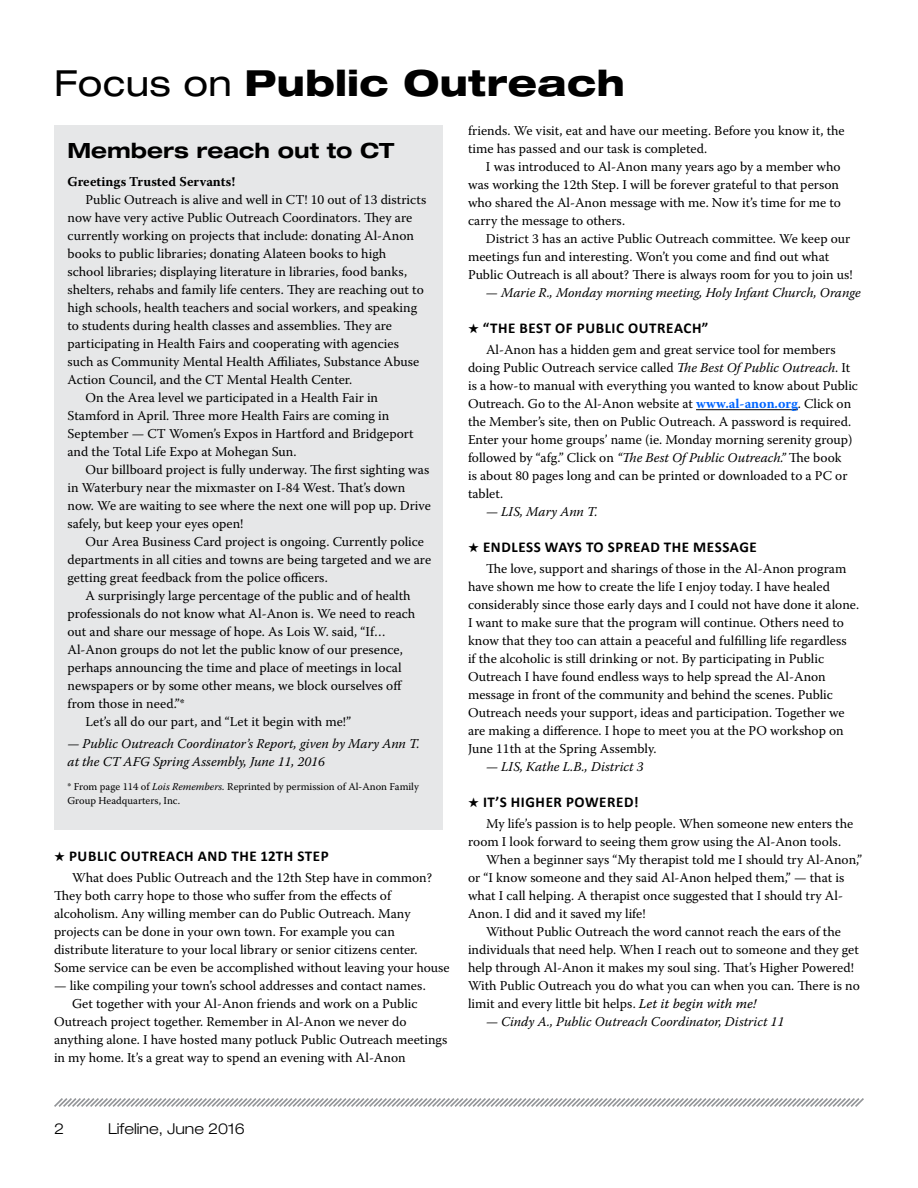
<style>
.page{position:relative;width:918px;height:1188px;background:#fff}
.page>*{position:absolute;margin:0;border:0;box-sizing:border-box;transform-origin:0 0}
.t1{font:800 expanded 36px "Helvetica Neue";letter-spacing:.01em;color:#000}
.t2{font:700 expanded 21px "Helvetica Neue";color:#000}
.t3{font:700 15px "Calibri";letter-spacing:.04em;color:#000}
.t4{font:300 expanded 15px "Helvetica Neue";color:#000}
.t5{font:13.5px/18px "Warnock Pro";color:#000}
.t6{font:italic 13.5px/18px "Warnock Pro";color:#000}
.t7{font:700 13.5px "Warnock Pro";color:#000}
.t8{font:10.5px/13.5px "Warnock Pro";color:#000}
.s1{font-weight:400}
.s2{font-style:italic}
.s3{font-weight:700;color:#06f}
.s4{font-family:"Warnock Pro It Capt"}
</style>
<div class="page">
<svg style="left:54px;top:1098px;width:810px;height:9px"></svg>
<div style="left:54px;top:125px;width:389px;height:705px;background:#e6e7e8"></div>
<hr style="left:696px;top:409px;width:102px;height:1px;background:#000">
<h1 class="t1" style="left:54px;top:60px;width:572px"><span class="s1">Focus on</span> Public Outreach</h1>
<h2 class="t2" style="left:68px;top:137px;width:328px">Members reach out to CT</h2>
<p class="t7" style="left:68px;top:173px;width:169px">Greetings Trusted Servants!</p>
<p class="t5" style="left:85px;top:190px;width:342px">Public Outreach is alive and well in CT! 10 out of 13 districts</p>
<p class="t5" style="left:68px;top:208px;width:346px">now have very active Public Outreach Coordinators. They are</p>
<p class="t5" style="left:68px;top:226px;width:348px">currently working on projects that include: donating Al-Anon</p>
<p class="t5" style="left:68px;top:244px;width:320px">books to public libraries; donating Alateen books to high</p>
<p class="t5" style="left:68px;top:262px;width:341px">school libraries; displaying literature in libraries, food banks,</p>
<p class="t5" style="left:68px;top:280px;width:358px">shelters, rehabs and family life centers. They are reaching out to</p>
<p class="t5" style="left:68px;top:298px;width:351px">high schools, health teachers and social workers, and speaking</p>
<p class="t5" style="left:68px;top:316px;width:326px">to students during health classes and assemblies. They are</p>
<p class="t5" style="left:68px;top:334px;width:333px">participating in Health Fairs and cooperating with agencies</p>
<p class="t5" style="left:68px;top:352px;width:353px">such as Community Mental Health Affiliates, Substance Abuse</p>
<p class="t5" style="left:68px;top:370px;width:286px">Action Council, and the CT Mental Health Center.</p>
<p class="t5" style="left:85px;top:388px;width:294px">On the Area level we participated in a Health Fair in</p>
<p class="t5" style="left:68px;top:406px;width:323px">Stamford in April. Three more Health Fairs are coming in</p>
<p class="t5" style="left:68px;top:424px;width:348px">September — CT Women’s Expos in Hartford and Bridgeport</p>
<p class="t5" style="left:68px;top:442px;width:231px">and the Total Life Expo at Mohegan Sun.</p>
<p class="t5" style="left:85px;top:460px;width:345px">Our billboard project is fully underway. The first sighting was</p>
<p class="t5" style="left:68px;top:478px;width:340px">in Waterbury near the mixmaster on I-84 West. That’s down</p>
<p class="t5" style="left:68px;top:496px;width:365px">now. We are waiting to see where the next one will pop up. Drive</p>
<p class="t5" style="left:68px;top:514px;width:177px">safely, but keep your eyes open!</p>
<p class="t5" style="left:85px;top:532px;width:340px">Our Area Business Card project is ongoing. Currently police</p>
<p class="t5" style="left:68px;top:550px;width:365px">departments in all cities and towns are being targeted and we are</p>
<p class="t5" style="left:68px;top:568px;width:262px">getting great feedback from the police officers.</p>
<p class="t5" style="left:85px;top:586px;width:327px">A surprisingly large percentage of the public and of health</p>
<p class="t5" style="left:68px;top:604px;width:349px">professionals do not know what Al-Anon is. We need to reach</p>
<p class="t5" style="left:68px;top:622px;width:320px">out and share our message of hope. As Lois W. said, “If…</p>
<p class="t5" style="left:68px;top:640px;width:337px">Al-Anon groups do not let the public know of our presence,</p>
<p class="t5" style="left:68px;top:658px;width:336px">perhaps announcing the time and place of meetings in local</p>
<p class="t5" style="left:68px;top:676px;width:336px">newspapers or by some other means, we block ourselves off</p>
<p class="t5" style="left:68px;top:694px;width:119px">from those in need.”*</p>
<p class="t5" style="left:85px;top:712px;width:267px">Let’s all do our part, and “Let it begin with me!”</p>
<p class="t6" style="left:68px;top:734px;width:354px">— Public Outreach Coordinator’s Report, given by Mary Ann T. at the CT AFG Spring Assembly, June 11, 2016</p>
<p class="t8" style="left:68px;top:780px;width:353px">* From page 114 of <span class="s2">Lois Remembers.</span> Reprinted by permission of Al-Anon Family<br>Group Headquarters, Inc.</p>
<p class="t3" style="left:54px;top:846px;width:260px">★ PUBLIC OUTREACH AN D THE 12TH STEP</p>
<p class="t5" style="left:54px;top:868px;width:397px;text-indent:18px">What does Public Outreach and the 12th Step have in common?<br>They both carry hope to those who suffer from the effects of alcoholism. Any willing member can do Public Outreach. Many projects can be done in your own town. For example you can distribute literature to your local library or senior citizens center.<br>Some service can be even be accomplished without leaving your house</p>
<p class="t5" style="left:54px;top:976px;width:373px">— like compiling your town’s school addresses and contact names.</p>
<p class="t5" style="left:72px;top:994px;width:347px">Get together with your Al-Anon friends and work on a Public</p>
<p class="t5" style="left:54px;top:1012px;width:354px">Outreach project together. Remember in Al-Anon we never do</p>
<p class="t5" style="left:54px;top:1030px;width:395px">anything alone. I have hosted many potluck Public Outreach meetings</p>
<p class="t5" style="left:54px;top:1048px;width:353px">in my home. It’s a great way to spend an evening with Al-Anon</p>
<p class="t5" style="left:468px;top:121px;width:378px">friends. We visit, eat and have our meeting. Before you know it, the time has passed and our task is completed.</p>
<p class="t5" style="left:468px;top:157px;width:374px;text-indent:18px">I was introduced to Al-Anon many years ago by a member who was working the 12th Step. I will be forever grateful to that person who shared the Al-Anon message with me. Now it’s time for me to carry the message to others.</p>
<p class="t5" style="left:468px;top:229px;width:386px;text-indent:18px">District 3 has an active Public Outreach committee. We keep our meetings fun and interesting. Won’t you come and find out what<br>Public Outreach is all about? There is always room for you to join us!</p>
<p class="t6" style="left:486px;top:283px;width:376px">— Marie R., Monday morning meeting, Holy Infant Church, Orange</p>
<p class="t3" style="left:468px;top:319px;width:61px">★ “THE BEST</p>
<p class="t3" style="left:555px;top:319px;width:155px">OF PUBLIC OUTREACH”</p>
<p class="t5" style="left:468px;top:340px;width:392px;text-indent:18px">Al-Anon has a hidden gem and great service tool for members doing Public Outreach service called <span class="s2">The Best Of Public Outreach</span>. It is a how-to manual with everything you wanted to know about Public Outreach. Go to the Al-Anon website at <span class="s3">www.al-anon.org</span>. Click on the Member’s site, then on Public Outreach. A password is required.<br>Enter your home groups’ name (ie. Monday morning serenity group) followed by “afg.” Click on <span class="s2">“The Best Of Public Outreach.”</span> The book<br>is about 80 pages long and can be printed or downloaded to a PC or tablet.</p>
<p class="t6" style="left:486px;top:502px;width:113px">— LIS, Mary Ann T.</p>
<p class="t3" style="left:468px;top:538px;width:59px">★ ENDLESS</p>
<p class="t3" style="left:545px;top:538px;width:171px">WAYS TO SPREAD THE MESSA</p>
<p class="t3" style="left:739px;top:538px;width:17px">GE</p>
<p class="t5" style="left:468px;top:559px;width:393px;text-indent:18px">The love, support and sharings of those in the Al-Anon program have shown me how to create the life I enjoy today. I have healed considerably since those early days and I could not have done it alone.<br>I want to make sure that the program will continue. Others need to know that they too can attain a peaceful and fulfilling life regardless<br>if the alcoholic is still drinking or not. By participating in Public Outreach I have found endless ways to help spread the Al-Anon message in front of the community and behind the scenes. Public Outreach needs your support, ideas and participation. Together we are making a difference. I hope to meet you at the PO workshop on June 11th at the Spring Assembly.</p>
<p class="t6" style="left:486px;top:757px;width:159px">— LIS, Kathe L.B., District 3</p>
<p class="t3" style="left:468px;top:793px;width:172px">★ IT’S HIGHER POWERED!</p>
<p class="t5" style="left:486px;top:814px;width:369px">My life’s passion is to help people. When someone new enters the</p>
<p class="t5" style="left:468px;top:832px;width:375px">room I look forward to seeing them grow using the Al-Anon tools.</p>
<p class="t5" style="left:486px;top:850px;width:378px">When a beginner says “My therapist told me I should try Al-Anon,”</p>
<p class="t5" style="left:468px;top:868px;width:378px">or “I know someone and they said Al-Anon helped them,” — that is</p>
<p class="t5" style="left:468px;top:886px;width:377px">what I call helping. A therapist once suggested that I should try Al-</p>
<p class="t5" style="left:468px;top:904px;width:179px">Anon. I did and it saved my life!</p>
<p class="t5" style="left:486px;top:922px;width:356px">Without Public Outreach the word cannot reach the ears of the</p>
<p class="t5" style="left:468px;top:940px;width:392px">individuals that need help. When I reach out to someone and they get</p>
<p class="t5" style="left:468px;top:958px;width:387px">help through Al-Anon it makes my soul sing. That’s Higher Powered!</p>
<p class="t5" style="left:468px;top:976px;width:393px">With Public Outreach you do what you can when you can. There is no</p>
<p class="t5" style="left:468px;top:994px;width:290px">limit and every little bit helps. <span class="s4">Let it begin with me!</span></p>
<p class="t6" style="left:486px;top:1012px;width:300px">— Cindy A., Public Outreach Coordinator, District 11</p>
<p class="t4" style="left:54px;top:1120px;width:38px">2 L</p>
<p class="t4" style="left:117px;top:1120px;width:130px">ifeline, June 2016</p>
</div>
